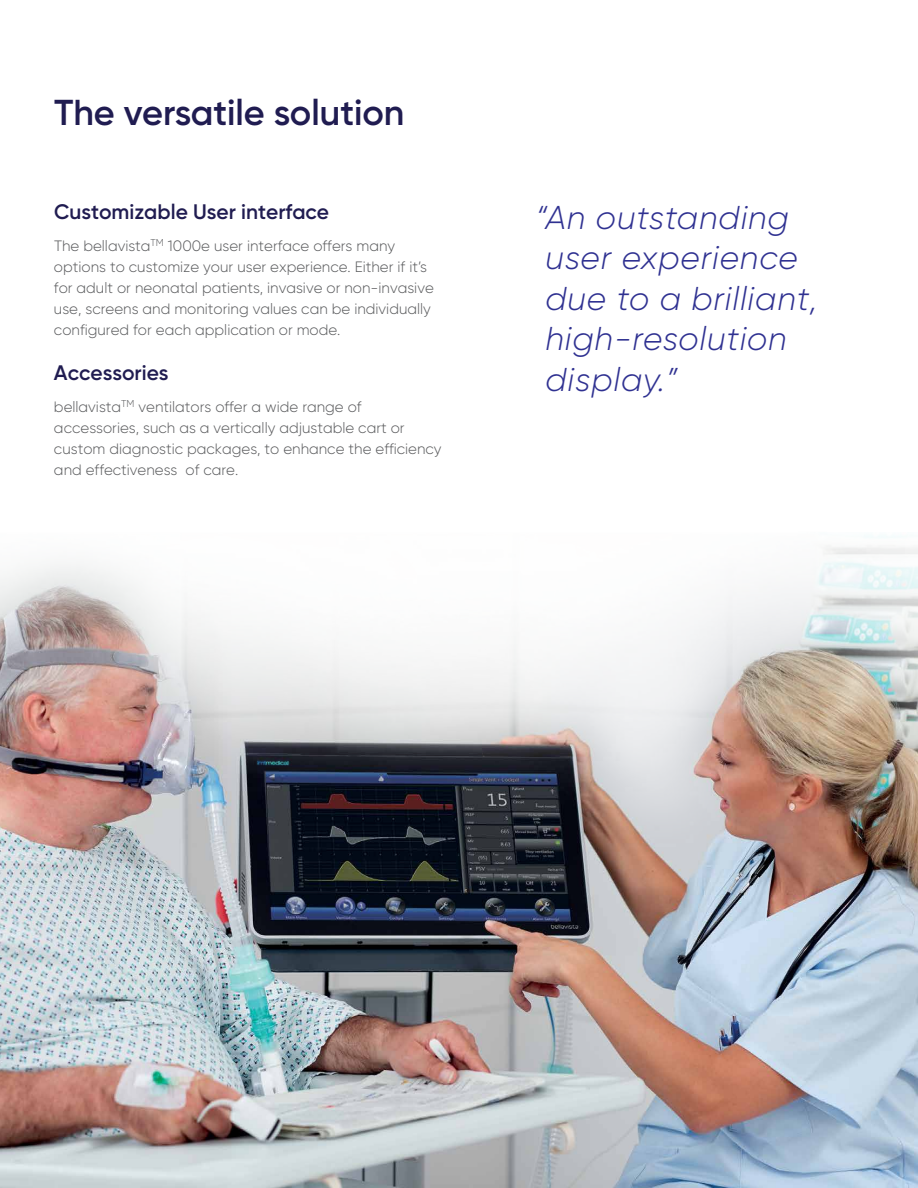
<style>
.page{position:relative;width:918px;height:1188px;background:#fff}
.page>*{position:absolute;margin:0;border:0;box-sizing:border-box;transform-origin:0 0}
.t1{font:600 36px "Gilroy";color:#201c51}
.t2{font:italic 300 33px/40.5px "Gilroy";letter-spacing:.025em;color:#2f3191}
.t3{font:600 21px "Gilroy";color:#201c51}
.t4{font:300 15px/21px "Gilroy";color:#58595b}
</style>
<div class="page">
<img style="left:0;top:536px;width:918px;height:652px">
<h1 class="t1" style="left:54px;top:90px;width:352px">The versatile solution</h1>
<h3 class="t3" style="left:54px;top:199px;width:277px">Customizable User interface</h3>
<p class="t4" style="left:54px;top:235px;width:381px">The bellavista<sup>TM</sup> 1000e user interface offers many options to customize your user experience. Either if it’s for adult or neonatal patients, invasive or non-invasive use, screens and monitoring values can be individually configured for each application or mode.</p>
<h3 class="t3" style="left:54px;top:360px;width:116px">Accessories</h3>
<p class="t4" style="left:54px;top:396px;width:389px">bellavista<sup>TM</sup> ventilators offer a wide range of accessories, such as a vertically adjustable cart or custom diagnostic packages, to enhance the efficiency and effectiveness of care.</p>
<h2 class="t2" style="left:536px;top:197px;width:283px">“An outstanding user experience due to a brilliant, high-resolution display.”</h2>
</div>
